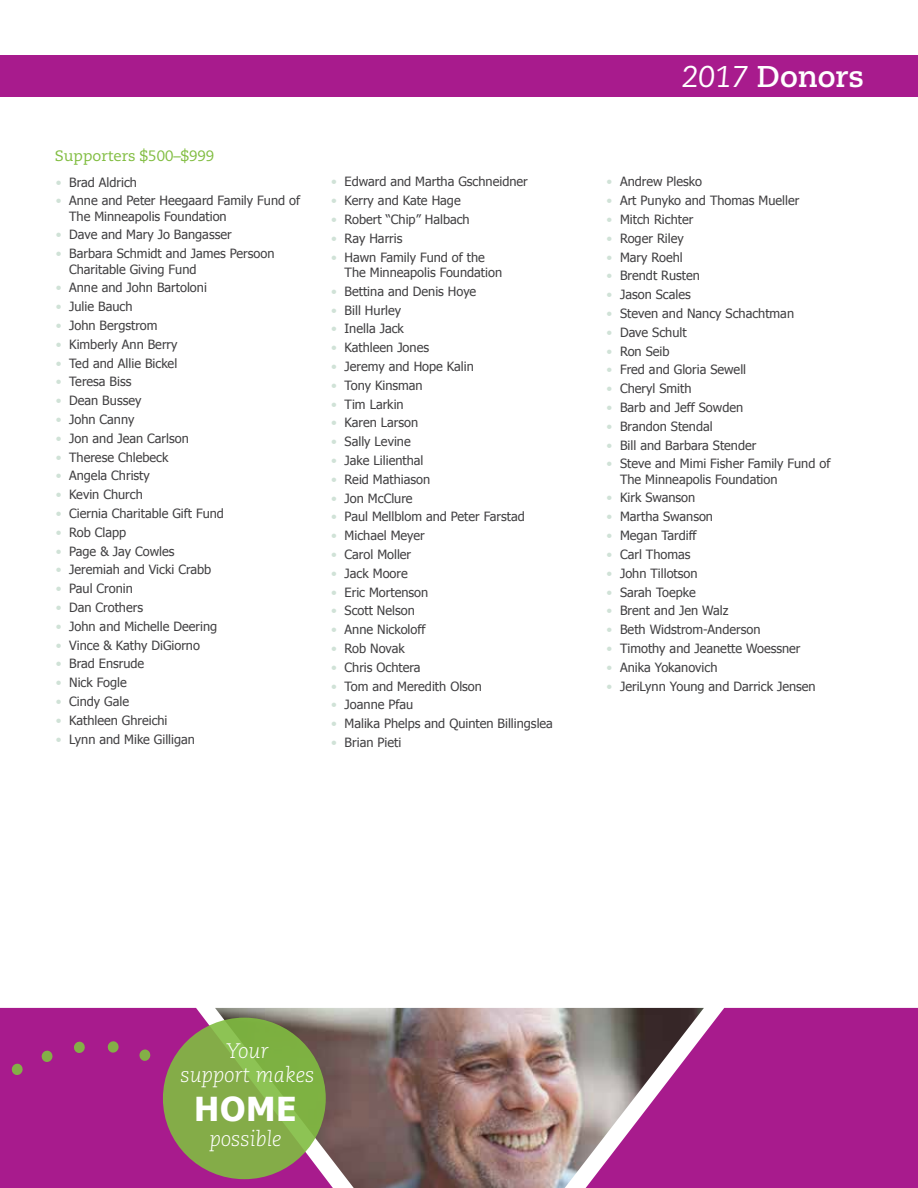
<style>
.page{position:relative;width:918px;height:1188px;background:#fff}
.page>*{position:absolute;margin:0;border:0;box-sizing:border-box;transform-origin:0 0}
.t1{font:700 33px "Tahoma";color:#fff}
.t2{font:700 30px "Caecilia LT Std";color:#fff}
.t3{font:italic 300 21px/24px "Caecilia LT Std";color:#fff;text-align:center}
.t4{font:15px "Caecilia LT Std";color:#81bd41}
.t5{font:12.75px/15.3px "Tahoma";color:#414042}
.s1{color:#d0e2d7}
.s2{font-weight:400;font-style:italic}
</style>
<div class="page">
<div style="left:0;top:55px;width:918px;height:41px;background:#a81b8d"></div>
<div style="left:0;top:1008px;width:215px;height:180px;background:#a81b8d"></div>
<div style="left:704px;top:1008px;width:214px;height:180px;background:#a81b8d"></div>
<img style="left:215px;top:1008px;width:489px;height:180px">
<svg style="left:163px;top:1018px;width:163px;height:161px;background:#83af47"></svg>
<svg style="left:139px;top:1049px;width:12px;height:12px"></svg>
<svg style="left:107px;top:1041px;width:12px;height:12px"></svg>
<svg style="left:73px;top:1041px;width:12px;height:12px"></svg>
<svg style="left:41px;top:1050px;width:12px;height:12px"></svg>
<svg style="left:11px;top:1063px;width:12px;height:13px"></svg>
<p class="t4" style="left:55px;top:147px;width:161px">Supporters $500–$999</p>
<p class="t5" style="left:56px;top:174px;width:83px"><span class="s1">•</span> Brad Aldrich</p>
<p class="t5" style="left:69px;top:192px;width:232px;text-indent:-14px"><span class="s1">•</span> Anne and Peter Heegaard Family Fund of<br>The Minneapolis Foundation</p>
<p class="t5" style="left:56px;top:227px;width:177px"><span class="s1">•</span> Dave and Mary Jo Bangasser</p>
<p class="t5" style="left:69px;top:245px;width:207px;text-indent:-14px"><span class="s1">•</span> Barbara Schmidt and James Persoon<br>Charitable Giving Fund</p>
<p class="t5" style="left:56px;top:279px;width:153px"><span class="s1">•</span> Anne and John Bartoloni</p>
<p class="t5" style="left:56px;top:298px;width:78px"><span class="s1">•</span> Julie Bauch</p>
<p class="t5" style="left:56px;top:317px;width:103px"><span class="s1">•</span> John Bergstrom</p>
<p class="t5" style="left:56px;top:336px;width:123px"><span class="s1">•</span> Kimberly Ann Berry</p>
<p class="t5" style="left:56px;top:355px;width:123px"><span class="s1">•</span> Ted and Allie Bickel</p>
<p class="t5" style="left:56px;top:374px;width:77px"><span class="s1">•</span> Teresa Biss</p>
<p class="t5" style="left:56px;top:392px;width:87px"><span class="s1">•</span> Dean Bussey</p>
<p class="t5" style="left:56px;top:411px;width:80px"><span class="s1">•</span> John Canny</p>
<p class="t5" style="left:56px;top:430px;width:135px"><span class="s1">•</span> Jon and Jean Carlson</p>
<p class="t5" style="left:56px;top:449px;width:114px"><span class="s1">•</span> Therese Chlebeck</p>
<p class="t5" style="left:56px;top:468px;width:96px"><span class="s1">•</span> Angela Christy</p>
<p class="t5" style="left:56px;top:486px;width:89px"><span class="s1">•</span> Kevin Church</p>
<p class="t5" style="left:56px;top:505px;width:170px"><span class="s1">•</span> Ciernia Charitable Gift Fund</p>
<p class="t5" style="left:56px;top:524px;width:72px"><span class="s1">•</span> Rob Clapp</p>
<p class="t5" style="left:56px;top:543px;width:120px"><span class="s1">•</span> Page &amp; Jay Cowles</p>
<p class="t5" style="left:56px;top:562px;width:157px"><span class="s1">•</span> Jeremiah and Vicki Crabb</p>
<p class="t5" style="left:56px;top:580px;width:79px"><span class="s1">•</span> Paul Cronin</p>
<p class="t5" style="left:56px;top:599px;width:89px"><span class="s1">•</span> Dan Crothers</p>
<p class="t5" style="left:56px;top:618px;width:163px"><span class="s1">•</span> John and Michelle Deering</p>
<p class="t5" style="left:56px;top:637px;width:146px"><span class="s1">•</span> Vince &amp; Kathy DiGiorno</p>
<p class="t5" style="left:56px;top:656px;width:90px"><span class="s1">•</span> Brad Ensrude</p>
<p class="t5" style="left:56px;top:674px;width:73px"><span class="s1">•</span> Nick Fogle</p>
<p class="t5" style="left:56px;top:693px;width:75px"><span class="s1">•</span> Cindy Gale</p>
<p class="t5" style="left:56px;top:712px;width:113px"><span class="s1">•</span> Kathleen Ghreichi</p>
<p class="t5" style="left:56px;top:731px;width:141px"><span class="s1">•</span> Lynn and Mike Gilligan</p>
<p class="t5" style="left:331px;top:174px;width:198px"><span class="s1">•</span> Edward and Martha Gschneidner</p>
<p class="t5" style="left:331px;top:192px;width:131px"><span class="s1">•</span> Kerry and Kate Hage</p>
<p class="t5" style="left:331px;top:211px;width:140px"><span class="s1">•</span> Robert “Chip” Halbach</p>
<p class="t5" style="left:331px;top:230px;width:73px"><span class="s1">•</span> Ray Harris</p>
<p class="t5" style="left:345px;top:249px;width:159px;text-indent:-14px"><span class="s1">•</span> Hawn Family Fund of the<br>The Minneapolis Foundation</p>
<p class="t5" style="left:331px;top:283px;width:147px"><span class="s1">•</span> Bettina and Denis Hoye</p>
<p class="t5" style="left:331px;top:302px;width:72px"><span class="s1">•</span> Bill Hurley</p>
<p class="t5" style="left:331px;top:320px;width:74px"><span class="s1">•</span> Inella Jack</p>
<p class="t5" style="left:331px;top:339px;width:99px"><span class="s1">•</span> Kathleen Jones</p>
<p class="t5" style="left:331px;top:358px;width:144px"><span class="s1">•</span> Jeremy and Hope Kalin</p>
<p class="t5" style="left:331px;top:377px;width:93px"><span class="s1">•</span> Tony Kinsman</p>
<p class="t5" style="left:331px;top:396px;width:74px"><span class="s1">•</span> Tim Larkin</p>
<p class="t5" style="left:331px;top:415px;width:89px"><span class="s1">•</span> Karen Larson</p>
<p class="t5" style="left:331px;top:433px;width:81px"><span class="s1">•</span> Sally Levine</p>
<p class="t5" style="left:331px;top:452px;width:94px"><span class="s1">•</span> Jake Lilienthal</p>
<p class="t5" style="left:331px;top:471px;width:101px"><span class="s1">•</span> Reid Mathiason</p>
<p class="t5" style="left:331px;top:490px;width:83px"><span class="s1">•</span> Jon McClure</p>
<p class="t5" style="left:331px;top:509px;width:195px"><span class="s1">•</span> Paul Mellblom and Peter Farstad</p>
<p class="t5" style="left:331px;top:527px;width:95px"><span class="s1">•</span> Michael Meyer</p>
<p class="t5" style="left:331px;top:546px;width:82px"><span class="s1">•</span> Carol Moller</p>
<p class="t5" style="left:331px;top:565px;width:78px"><span class="s1">•</span> Jack Moore</p>
<p class="t5" style="left:331px;top:584px;width:99px"><span class="s1">•</span> Eric Mortenson</p>
<p class="t5" style="left:331px;top:603px;width:85px"><span class="s1">•</span> Scott Nelson</p>
<p class="t5" style="left:331px;top:621px;width:96px"><span class="s1">•</span> Anne Nickoloff</p>
<p class="t5" style="left:331px;top:640px;width:75px"><span class="s1">•</span> Rob Novak</p>
<p class="t5" style="left:331px;top:659px;width:91px"><span class="s1">•</span> Chris Ochtera</p>
<p class="t5" style="left:331px;top:678px;width:152px"><span class="s1">•</span> Tom and Meredith Olson</p>
<p class="t5" style="left:331px;top:697px;width:84px"><span class="s1">•</span> Joanne Pfau</p>
<p class="t5" style="left:331px;top:715px;width:223px"><span class="s1">•</span> Malika Phelps and Quinten Billingslea</p>
<p class="t5" style="left:331px;top:734px;width:72px"><span class="s1">•</span> Brian Pieti</p>
<h2 class="t2" style="left:682px;top:59px;width:184px"><span class="s2">2017</span> Donors</h2>
<p class="t5" style="left:607px;top:173px;width:97px"><span class="s1">•</span> Andrew Plesko</p>
<p class="t5" style="left:607px;top:192px;width:194px"><span class="s1">•</span> Art Punyko and Thomas Mueller</p>
<p class="t5" style="left:607px;top:211px;width:88px"><span class="s1">•</span> Mitch Richter</p>
<p class="t5" style="left:607px;top:230px;width:79px"><span class="s1">•</span> Roger Riley</p>
<p class="t5" style="left:607px;top:249px;width:78px"><span class="s1">•</span> Mary Roehl</p>
<p class="t5" style="left:607px;top:267px;width:95px"><span class="s1">•</span> Brendt Rusten</p>
<p class="t5" style="left:607px;top:286px;width:86px"><span class="s1">•</span> Jason Scales</p>
<p class="t5" style="left:607px;top:305px;width:189px"><span class="s1">•</span> Steven and Nancy Schachtman</p>
<p class="t5" style="left:607px;top:324px;width:82px"><span class="s1">•</span> Dave Schult</p>
<p class="t5" style="left:607px;top:343px;width:65px"><span class="s1">•</span> Ron Seib</p>
<p class="t5" style="left:607px;top:361px;width:141px"><span class="s1">•</span> Fred and Gloria Sewell</p>
<p class="t5" style="left:607px;top:380px;width:86px"><span class="s1">•</span> Cheryl Smith</p>
<p class="t5" style="left:607px;top:399px;width:138px"><span class="s1">•</span> Barb and Jeff Sowden</p>
<p class="t5" style="left:607px;top:418px;width:108px"><span class="s1">•</span> Brandon Stendal</p>
<p class="t5" style="left:607px;top:437px;width:151px"><span class="s1">•</span> Bill and Barbara Stender</p>
<p class="t5" style="left:620px;top:456px;width:212px;text-indent:-14px"><span class="s1">•</span> Steve and Mimi Fisher Family Fund of<br>The Minneapolis Foundation</p>
<p class="t5" style="left:607px;top:490px;width:90px"><span class="s1">•</span> Kirk Swanson</p>
<p class="t5" style="left:607px;top:508px;width:108px"><span class="s1">•</span> Martha Swanson</p>
<p class="t5" style="left:607px;top:527px;width:92px"><span class="s1">•</span> Megan Tardiff</p>
<p class="t5" style="left:607px;top:546px;width:85px"><span class="s1">•</span> Carl Thomas</p>
<p class="t5" style="left:607px;top:565px;width:93px"><span class="s1">•</span> John Tillotson</p>
<p class="t5" style="left:607px;top:584px;width:91px"><span class="s1">•</span> Sarah Toepke</p>
<p class="t5" style="left:607px;top:602px;width:123px"><span class="s1">•</span> Brent and Jen Walz</p>
<p class="t5" style="left:607px;top:621px;width:155px"><span class="s1">•</span> Beth Widstrom-Anderson</p>
<p class="t5" style="left:607px;top:640px;width:196px"><span class="s1">•</span> Timothy and Jeanette Woessner</p>
<p class="t5" style="left:607px;top:659px;width:112px"><span class="s1">•</span> Anika Yokanovich</p>
<p class="t5" style="left:607px;top:678px;width:211px"><span class="s1">•</span> JeriLynn Young and Darrick Jensen</p>
<h3 class="t3" style="left:180px;top:1039px;width:136px">Your<br>support makes</h3>
<h1 class="t1" style="left:194px;top:1085px;width:104px">HOME</h1>
<h3 class="t3" style="left:210px;top:1127px;width:73px">possible</h3>
</div>
